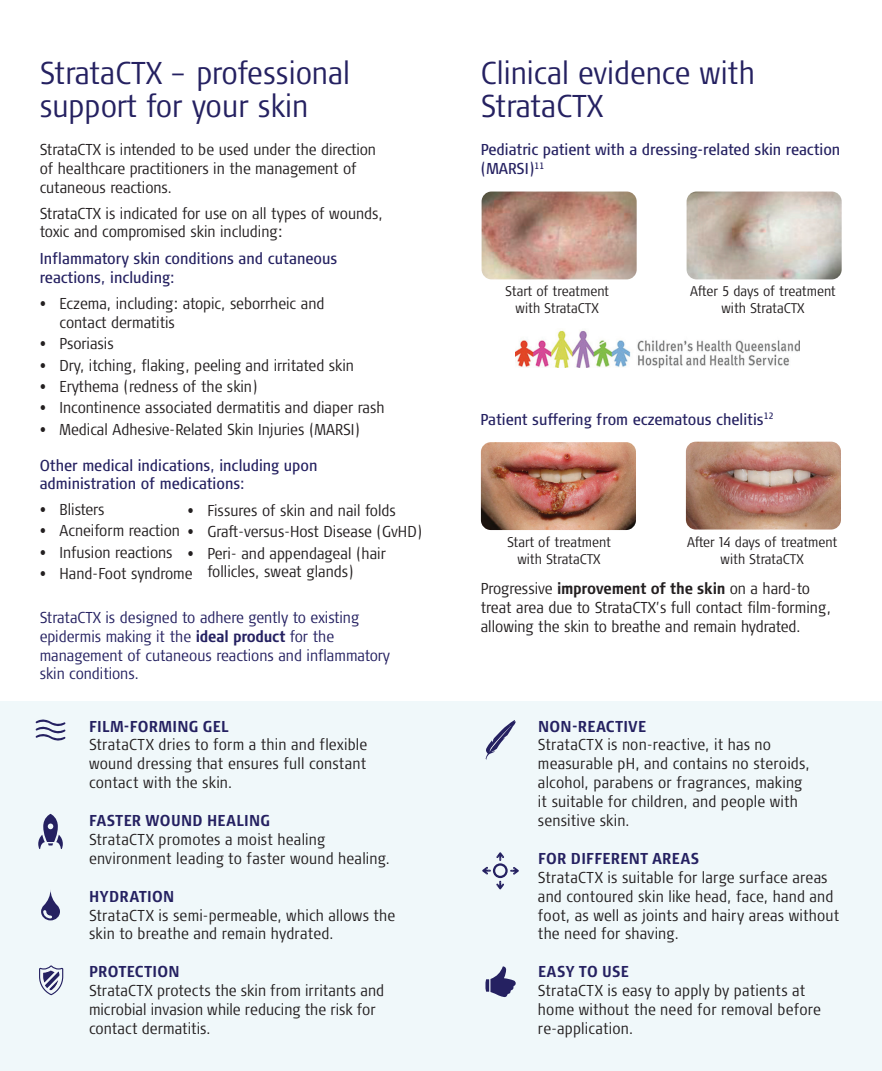
<style>
.page{position:relative;width:882px;height:1071px;background:#fff}
.page>*{position:absolute;margin:0;border:0;box-sizing:border-box;transform-origin:0 0}
.t1{font:300 condensed 31.5px/33.2px "Signa Pro";color:#252161}
.t2{font:300 condensed 15.75px/18.9px "Signa Pro";color:#231f20}
.t3{font:condensed 15.75px/18.9px "Signa Pro";color:#252161}
.t4{font:300 condensed 15.75px/18.9px "Signa Pro";color:#252161}
.t5{font:700 condensed 15.75px "Signa Pro";letter-spacing:.02em;color:#252161}
.t6{font:300 condensed 14px/16.8px "Signa Pro";color:#231f20;text-align:center}
.s1{font-weight:700}
</style>
<div class="page">
<div style="left:0;top:701px;width:882px;height:370px;background:#f0f8fa"></div>
<img style="left:687px;top:192px;width:155px;height:87px">
<img style="left:482px;top:192px;width:155px;height:87px">
<img style="left:515px;top:330px;width:285px;height:38px">
<svg style="left:485px;top:966px;width:31px;height:31px"></svg>
<svg style="left:482px;top:852px;width:37px;height:38px"></svg>
<svg style="left:39px;top:965px;width:25px;height:31px"></svg>
<svg style="left:36px;top:719px;width:30px;height:22px"></svg>
<svg style="left:41px;top:890px;width:19px;height:30px"></svg>
<svg style="left:486px;top:720px;width:30px;height:40px"></svg>
<svg style="left:38px;top:814px;width:25px;height:35px"></svg>
<img style="left:686px;top:442px;width:155px;height:88px">
<img style="left:481px;top:442px;width:155px;height:88px">
<h1 class="t1" style="left:40px;top:56px;width:312px">StrataCTX – professional support for your skin</h1>
<h1 class="t1" style="left:481px;top:56px;width:276px">Clinical evidence with<br>StrataCTX</h1>
<p class="t2" style="left:40px;top:140px;width:338px">StrataCTX is intended to be used under the direction of healthcare practitioners in the management of cutaneous reactions.</p>
<p class="t2" style="left:40px;top:204px;width:345px">StrataCTX is indicated for use on all types of wounds, toxic and compromised skin including:</p>
<p class="t3" style="left:40px;top:249px;width:299px">Inflammatory skin conditions and cutaneous reactions, including:</p>
<p class="t2" style="left:60px;top:294px;width:266px;text-indent:-20px">• Eczema, including: atopic, seborrheic and contact dermatitis</p>
<p class="t2" style="left:40px;top:334px;width:76px">• Psoriasis</p>
<p class="t2" style="left:40px;top:356px;width:316px">• Dry, itching, flaking, peeling and irritated skin</p>
<p class="t2" style="left:40px;top:377px;width:219px">• Erythema (redness of the skin)</p>
<p class="t2" style="left:40px;top:399px;width:346px">• Incontinence associated dermatitis and diaper rash</p>
<p class="t2" style="left:40px;top:420px;width:322px">• Medical Adhesive-Related Skin Injuries (MARSI)</p>
<p class="t3" style="left:40px;top:456px;width:279px;line-height:18.4px">Other medical indications, including upon administration of medications:</p>
<p class="t2" style="left:40px;top:500px;width:67px">• Blisters</p>
<p class="t2" style="left:40px;top:521px;width:142px">• Acneiform reaction</p>
<p class="t2" style="left:40px;top:543px;width:134px">• Infusion reactions</p>
<p class="t2" style="left:40px;top:564px;width:154px">• Hand-Foot syndrome</p>
<p class="t2" style="left:187px;top:501px;width:210px">• Fissures of skin and nail folds</p>
<p class="t2" style="left:187px;top:522px;width:236px">• Graft-versus-Host Disease (GvHD)</p>
<p class="t2" style="left:207px;top:544px;width:180px;text-indent:-20px">• Peri- and appendageal (hair follicles, sweat glands)</p>
<p class="t4" style="left:40px;top:608px;width:352px">StrataCTX is designed to adhere gently to existing epidermis making it the <span class="s1">ideal product</span> for the management of cutaneous reactions and inflammatory skin conditions.</p>
<p class="t5" style="left:89px;top:717px;width:141px">FILM-FORMING GEL</p>
<p class="t2" style="left:89px;top:736px;width:280px;text-align:justify">StrataCTX dries to form a thin and flexible wound dressing that ensures full constant contact with the skin.</p>
<p class="t5" style="left:89px;top:811px;width:183px">FASTER WOUND HEALING</p>
<p class="t2" style="left:89px;top:830px;width:303px">StrataCTX promotes a moist healing environment leading to faster wound healing.</p>
<p class="t5" style="left:89px;top:887px;width:87px">HYDRATION</p>
<p class="t2" style="left:89px;top:906px;width:308px">StrataCTX is semi-permeable, which allows the skin to breathe and remain hydrated.</p>
<p class="t5" style="left:89px;top:962px;width:92px">PROTECTION</p>
<p class="t2" style="left:89px;top:981px;width:297px">StrataCTX protects the skin from irritants and microbial invasion while reducing the risk for contact dermatitis.</p>
<p class="t3" style="left:481px;top:140px;width:361px">Pediatric patient with a dressing-related skin reaction (MARSI)<sup>11</sup></p>
<p class="t6" style="left:505px;top:283px;width:105px">Start of treatment with StrataCTX</p>
<p class="t6" style="left:690px;top:283px;width:147px">After 5 days of treatment with StrataCTX</p>
<p class="t3" style="left:480px;top:410px;width:295px">Patient suffering from eczematous chelitis<sup>12</sup></p>
<p class="t6" style="left:507px;top:534px;width:105px">Start of treatment with StrataCTX</p>
<p class="t6" style="left:687px;top:534px;width:152px">After 14 days of treatment with StrataCTX</p>
<p class="t2" style="left:481px;top:579px;width:352px">Progressive <span class="s1">improvement of the skin</span> on a hard-to treat area due to StrataCTX’s full contact film-forming, allowing the skin to breathe and remain hydrated.</p>
<p class="t5" style="left:538px;top:717px;width:109px">NON-REACTIVE</p>
<p class="t2" style="left:538px;top:736px;width:273px">StrataCTX is non-reactive, it has no measurable pH, and contains no steroids, alcohol, parabens or fragrances, making it suitable for children, and people with sensitive skin.</p>
<p class="t5" style="left:538px;top:849px;width:163px">FOR DIFFERENT AREAS</p>
<p class="t2" style="left:538px;top:868px;width:303px">StrataCTX is suitable for large surface areas and contoured skin like head, face, hand and foot, as well as joints and hairy areas without the need for shaving.</p>
<p class="t5" style="left:538px;top:962px;width:92px">EASY TO USE</p>
<p class="t2" style="left:538px;top:981px;width:285px">StrataCTX is easy to apply by patients at home without the need for removal before re-application.</p>
</div>
